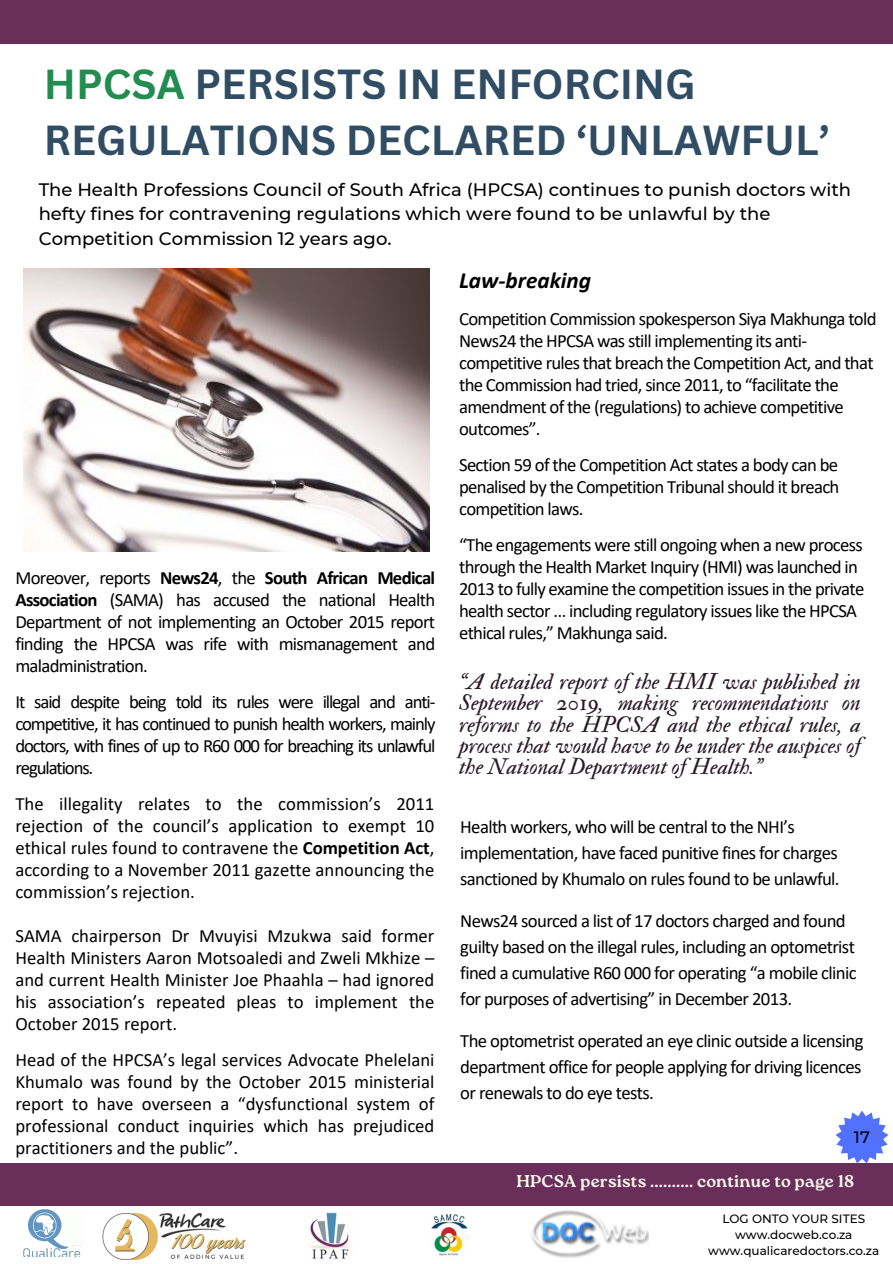
<style>
.page{position:relative;width:893px;height:1264px;background:#fff}
.page>*{position:absolute;margin:0;border:0;box-sizing:border-box;transform-origin:0 0}
.t1{font:700 40.95px/56.2px "Canva Sans";color:#304d64}
.t2{font:italic 700 23.25px "Calibri";color:#000}
.t3{font:22.5px/21.3px "IM FELL Double Pica Italic";color:#291b25;text-align:justify}
.t4{font:18.75px/22px "Calibri";letter-spacing:-.035em;color:#000;text-align:justify}
.t5{font:500 18px/24.8px "Montserrat";color:#000}
.t6{font:700 16.95px "Roca One";letter-spacing:.01em;color:#f6f6e9}
.t7{font:500 16.5px "Montserrat";color:#000}
.t8{font:500 12px "Montserrat";color:#000}
.s1{color:#238c50}
.s2{font-weight:700}
</style>
<div class="page">
<div style="left:0;top:0;width:892px;height:43px;background:#692f5a"></div>
<div style="left:0;top:1163px;width:892px;height:43px;background:#692f5a"></div>
<img style="left:531px;top:1210px;width:117px;height:48px">
<img style="left:431px;top:1214px;width:37px;height:42px">
<img style="left:310px;top:1212px;width:39px;height:47px">
<img style="left:102px;top:1213px;width:144px;height:46px">
<svg style="left:836px;top:1111px;width:52px;height:52px"></svg>
<img style="left:29px;top:1209px;width:33px;height:36px">
<div style="left:64px;top:1211px;width:19px;height:32px;background:#fbfefb"></div>
<img style="left:23px;top:1245px;width:58px;height:11px">
<img style="left:23px;top:268px;width:406px;height:283px">
<p class="t1" style="left:44px;top:55px;width:787px"><span class="s1">HPCSA</span> PERSISTS IN ENFORCING<br>REGULATIONS DECLARED ‘UNLAWFUL’</p>
<p class="t5" style="left:39px;top:177px;width:813px">The Health Professions Council of South Africa (HPCSA) continues to punish doctors with hefty fines for contravening regulations which were found to be unlawful by the<br>Competition Commission 12 years ago.</p>
<p class="t4" style="left:15px;top:568px;width:421px">Moreover, reports <span class="s2">News24</span>, the <span class="s2">South African Medical Association</span> (SAMA) has accused the national Health Department of not implementing an October 2015 report finding the HPCSA was rife with mismanagement and maladministration.</p>
<p class="t4" style="left:15px;top:692px;width:421px">It said despite being told its rules were illegal and anti&shy;competitive, it has continued to punish health workers, mainly doctors, with fines of up to R60 000 for breaching its unlawful regulations.</p>
<p class="t4" style="left:15px;top:794px;width:420px">The illegality relates to the commission’s 2011 rejection of the council’s application to exempt 10 ethical rules found to contravene the <span class="s2">Competition Act</span>, according to a November 2011 gazette announcing the commission’s rejection.</p>
<p class="t4" style="left:15px;top:926px;width:420px">SAMA chairperson Dr Mvuyisi Mzukwa said former Health Ministers Aaron Motsoaledi and Zweli Mkhize – and current Health Minister Joe Phaahla – had ignored his association’s repeated pleas to implement the October 2015 report.</p>
<p class="t4" style="left:15px;top:1049px;width:420px">Head of the HPCSA’s legal services Advocate Phelelani Khumalo was found by the October 2015 ministerial report to have overseen a “dysfunctional system of professional conduct inquiries which has prejudiced practitioners and the public”.</p>
<p class="t2" style="left:459px;top:270px;width:133px">Law-breaking</p>
<p class="t4" style="left:459px;top:309px;width:419px;text-align:left">Competition Commission spokesperson Siya Makhunga told News24 the HPCSA was still implementing its anti&shy;competitive rules that breach the Competition Act, and that the Commission had tried, since 2011, to “facilitate the amendment of the (regulations) to achieve competitive outcomes”.</p>
<p class="t4" style="left:459px;top:455px;width:382px">Section 59 of the Competition Act states a body can be penalised by the Competition Tribunal should it breach competition laws.</p>
<p class="t4" style="left:459px;top:535px;width:407px;text-align:left">“The engagements were still ongoing when a new process through the Health Market Inquiry (HMI) was launched in 2013 to fully examine the competition issues in the private health sector … including regulatory issues like the HPCSA ethical rules,” Makhunga said.</p>
<p class="t3" style="left:459px;top:671px;width:403px">“A detailed report of the HMI was published in September 2019, making recommendations on reforms to the HPCSA and the ethical rules, a process that would have to be under the auspices of the National Department of Health.”</p>
<p class="t4" style="left:460px;top:815px;width:381px;line-height:26px;text-align:left">Health workers, who will be central to the NHI’s implementation, have faced punitive fines for charges sanctioned by Khumalo on rules found to be unlawful.</p>
<p class="t4" style="left:460px;top:909px;width:398px;line-height:26px;text-align:left">News24 sourced a list of 17 doctors charged and found guilty based on the illegal rules, including an optometrist fined a cumulative R60 000 for operating “a mobile clinic for purposes of advertising” in December 2013.</p>
<p class="t4" style="left:460px;top:1029px;width:404px;line-height:26px">The optometrist operated an eye clinic outside a licensing department office for people applying for driving licences or renewals to do eye tests.</p>
<p class="t7" style="left:853px;top:1127px;width:17px">17</p>
<p class="t6" style="left:516px;top:1171px;width:339px">HPCSA persists .......... continue to page 18</p>
<p class="t8" style="left:722px;top:1211px;width:144px">LOG ONTO YOUR SITES</p>
<p class="t8" style="left:735px;top:1227px;width:119px">www.docweb.co.za</p>
<p class="t8" style="left:708px;top:1243px;width:172px">www.qualicaredoctors.co.za</p>
</div>
